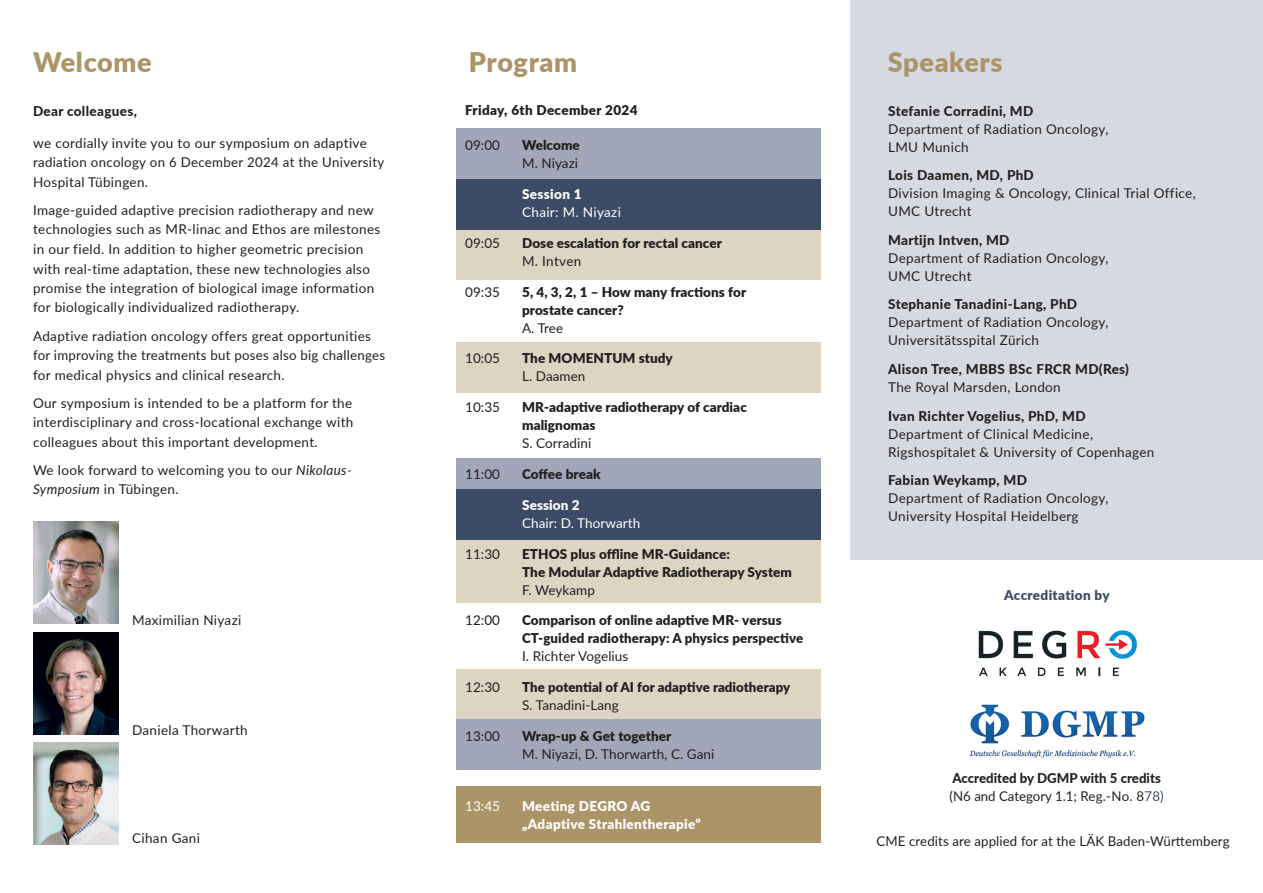
<style>
.page{position:relative;width:1263px;height:893px;background:#fff}
.page>*{position:absolute;margin:0;border:0;box-sizing:border-box;transform-origin:0 0}
.t1{font:900 27px "Lato";letter-spacing:.025em;color:#ab9467}
.t2{font:13.5px/19.5px "Lato";letter-spacing:.025em;color:#231f20}
.t3{font:900 13.5px/18px "Lato";letter-spacing:.005em;color:#231f20}
.t4{font:800 13.5px "Lato";letter-spacing:.025em;color:#231f20}
.t5{font:13.5px "Lato";letter-spacing:.005em;color:#231f20}
.t6{font:800 13.5px/18px "Lato";color:#231f20}
.t7{font:900 13.5px/18px "Lato";letter-spacing:.025em;color:#fff}
.t8{font:900 13.5px "Lato";letter-spacing:.025em;color:#231f20}
.t9{font:13.5px "Lato";letter-spacing:.005em;color:#fff}
.t10{font:900 13.5px "Lato";letter-spacing:.025em;color:#3c4b66}
.t11{font:13.5px "Lato";letter-spacing:.025em;color:#fff}
.t12{font:900 13.5px "Lato";letter-spacing:.005em;color:#fff}
.s1{font-style:italic}
.s2{font-weight:400}
.s3{font-weight:400;color:#3c4b66}
</style>
<div class="page">
<div style="left:850px;top:0;width:413px;height:559px;background:#d6d9e1"></div>
<div style="left:456px;top:669px;width:365px;height:50px;background:#ddd4c2"></div>
<div style="left:456px;top:719px;width:365px;height:51px;background:#a1a7b9"></div>
<div style="left:456px;top:540px;width:365px;height:63px;background:#ddd4c2"></div>
<div style="left:456px;top:458px;width:365px;height:35px;background:#a1a7b9"></div>
<div style="left:456px;top:489px;width:365px;height:51px;background:#3c4b66"></div>
<div style="left:456px;top:342px;width:365px;height:50px;background:#ddd4c2"></div>
<div style="left:456px;top:229px;width:365px;height:51px;background:#ddd4c2"></div>
<div style="left:456px;top:179px;width:365px;height:50px;background:#3c4b66"></div>
<div style="left:456px;top:129px;width:365px;height:50px;background:#a1a7b9"></div>
<div style="left:456px;top:786px;width:365px;height:56px;background:#ab9467"></div>
<img style="left:978px;top:630px;width:159px;height:47px">
<img style="left:33px;top:522px;width:85px;height:102px">
<img style="left:33px;top:632px;width:85px;height:102px">
<img style="left:33px;top:743px;width:85px;height:102px">
<img style="left:969px;top:704px;width:176px;height:54px">
<h1 class="t1" style="left:33px;top:42px;width:120px">Welcome</h1>
<p class="t4" style="left:33px;top:101px;width:105px">Dear colleagues,</p>
<p class="t2" style="left:33px;top:133px;width:353px">we cordially invite you to our symposium on adaptive radiation oncology on 6 December 2024 at the University<br>Hospital Tübingen.</p>
<p class="t2" style="left:33px;top:200px;width:349px">Image-guided adaptive precision radiotherapy and new technologies such as MR-linac and Ethos are milestones in our field. In addition to higher geometric precision with real-time adaptation, these new technologies also promise the integration of biological image information for biologically individualized radiotherapy.</p>
<p class="t2" style="left:33px;top:325px;width:354px">Adaptive radiation oncology offers great opportunities for improving the treatments but poses also big challenges for medical physics and clinical research.</p>
<p class="t2" style="left:33px;top:392px;width:322px;text-align:justify">Our symposium is intended to be a platform for the interdisciplinary and cross-locational exchange with colleagues about this important development.</p>
<p class="t2" style="left:33px;top:459px;width:320px">We look forward to welcoming you to our <span class="s1">Nikolaus-<br>Symposium</span> in Tübingen.</p>
<p class="t2" style="left:132px;top:610px;width:111px">Maximilian Niyazi</p>
<p class="t2" style="left:132px;top:719px;width:117px">Daniela Thorwarth</p>
<p class="t2" style="left:132px;top:828px;width:69px">Cihan Gani</p>
<h1 class="t1" style="left:469px;top:42px;width:110px">Program</h1>
<h1 class="t1" style="left:888px;top:42px;width:116px">Speakers</h1>
<p class="t8" style="left:465px;top:100px;width:174px">Friday, 6th December 2024</p>
<p class="t2" style="left:465px;top:135px;width:36px">09:00</p>
<p class="t3" style="left:522px;top:136px;width:59px">Welcome</p>
<p class="t2" style="left:522px;top:153px;width:58px">M. Niyazi</p>
<p class="t7" style="left:522px;top:185px;width:61px">Session 1</p>
<p class="t11" style="left:522px;top:203px;width:100px">Chair: M. Niyazi</p>
<p class="t2" style="left:465px;top:233px;width:36px">09:05</p>
<p class="t3" style="left:522px;top:233px;width:201px">Dose escalation for rectal cancer</p>
<p class="t2" style="left:522px;top:251px;width:61px">M. Intven</p>
<p class="t2" style="left:465px;top:281px;width:36px">09:35</p>
<p class="t3" style="left:522px;top:282px;width:226px">5, 4, 3, 2, 1 – How many fractions for prostate cancer?</p>
<p class="t2" style="left:522px;top:317px;width:43px">A. Tree</p>
<p class="t2" style="left:465px;top:348px;width:36px">10:05</p>
<p class="t3" style="left:522px;top:349px;width:152px">The MOMENTUM study</p>
<p class="t2" style="left:522px;top:366px;width:65px">L. Daamen</p>
<p class="t2" style="left:465px;top:397px;width:36px">10:35</p>
<p class="t3" style="left:522px;top:398px;width:226px">MR-adaptive radiotherapy of cardiac malignomas</p>
<p class="t5" style="left:522px;top:434px;width:71px">S. Corradini</p>
<p class="t2" style="left:465px;top:464px;width:36px">11:00</p>
<p class="t3" style="left:522px;top:464px;width:80px">Coffee break</p>
<p class="t12" style="left:522px;top:495px;width:59px">Session 2</p>
<p class="t9" style="left:522px;top:513px;width:120px">Chair: D. Thorwarth</p>
<p class="t2" style="left:465px;top:543px;width:36px">11:30</p>
<p class="t3" style="left:522px;top:544px;width:271px">ETHOS plus offline MR-Guidance:<br>The Modular Adaptive Radiotherapy System</p>
<p class="t5" style="left:522px;top:580px;width:74px">F. Weykamp</p>
<p class="t2" style="left:465px;top:610px;width:36px">12:00</p>
<p class="t3" style="left:522px;top:611px;width:283px">Comparison of online adaptive MR- versus<br>CT-guided radiotherapy: A physics perspective</p>
<p class="t5" style="left:522px;top:647px;width:108px">I. Richter Vogelius</p>
<p class="t2" style="left:465px;top:677px;width:36px">12:30</p>
<p class="t3" style="left:522px;top:678px;width:270px">The potential of AI for adaptive radiotherapy</p>
<p class="t5" style="left:522px;top:695px;width:98px">S. Tanadini-Lang</p>
<p class="t2" style="left:465px;top:726px;width:36px">13:00</p>
<p class="t3" style="left:522px;top:726px;width:151px">Wrap-up &amp; Get together</p>
<p class="t5" style="left:522px;top:744px;width:194px">M. Niyazi, D. Thorwarth, C. Gani</p>
<p class="t9" style="left:465px;top:796px;width:36px">13:45</p>
<p class="t7" style="left:522px;top:796px;width:180px">Meeting DEGRO AG „Adaptive Strahlentherapie“</p>
<p class="t4" style="left:888px;top:101px;width:147px">Stefanie Corradini, MD</p>
<p class="t2" style="left:888px;top:119px;width:222px;line-height:18px">Department of Radiation Oncology,<br>LMU Munich</p>
<p class="t4" style="left:888px;top:165px;width:147px">Lois Daamen, MD, PhD</p>
<p class="t2" style="left:888px;top:184px;width:309px;line-height:18px">Division Imaging &amp; Oncology, Clinical Trial Office,<br>UMC Utrecht</p>
<p class="t4" style="left:888px;top:230px;width:123px">Martijn Intven, MD</p>
<p class="t2" style="left:888px;top:248px;width:222px;line-height:18px">Department of Radiation Oncology,<br>UMC Utrecht</p>
<p class="t4" style="left:888px;top:294px;width:190px">Stephanie Tanadini-Lang, PhD</p>
<p class="t2" style="left:888px;top:313px;width:222px;line-height:18px">Department of Radiation Oncology,<br>Universitätsspital Zürich</p>
<p class="t4" style="left:888px;top:359px;width:242px">Alison Tree, MBBS BSc FRCR MD(Res)</p>
<p class="t2" style="left:888px;top:377px;width:174px">The Royal Marsden, London</p>
<p class="t4" style="left:888px;top:406px;width:199px">Ivan Richter Vogelius, PhD, MD</p>
<p class="t2" style="left:888px;top:424px;width:268px;line-height:18px">Department of Clinical Medicine,<br>Rigshospitalet &amp; University of Copenhagen</p>
<p class="t4" style="left:888px;top:470px;width:140px">Fabian Weykamp, MD</p>
<p class="t2" style="left:888px;top:489px;width:222px;line-height:18px">Department of Radiation Oncology,<br>University Hospital Heidelberg</p>
<p class="t10" style="left:1004px;top:585px;width:107px">Accreditation by</p>
<p class="t6" style="left:950px;top:768px;width:216px">Accredited by DGMP with 5 credits <span class="s2">(N6 and Category 1.1; Reg.-No. 8</span><span class="s3">78)</span></p>
<p class="t2" style="left:876px;top:831px;width:355px">CME credits are applied for at the LÄK Baden-Württemberg</p>
</div>
